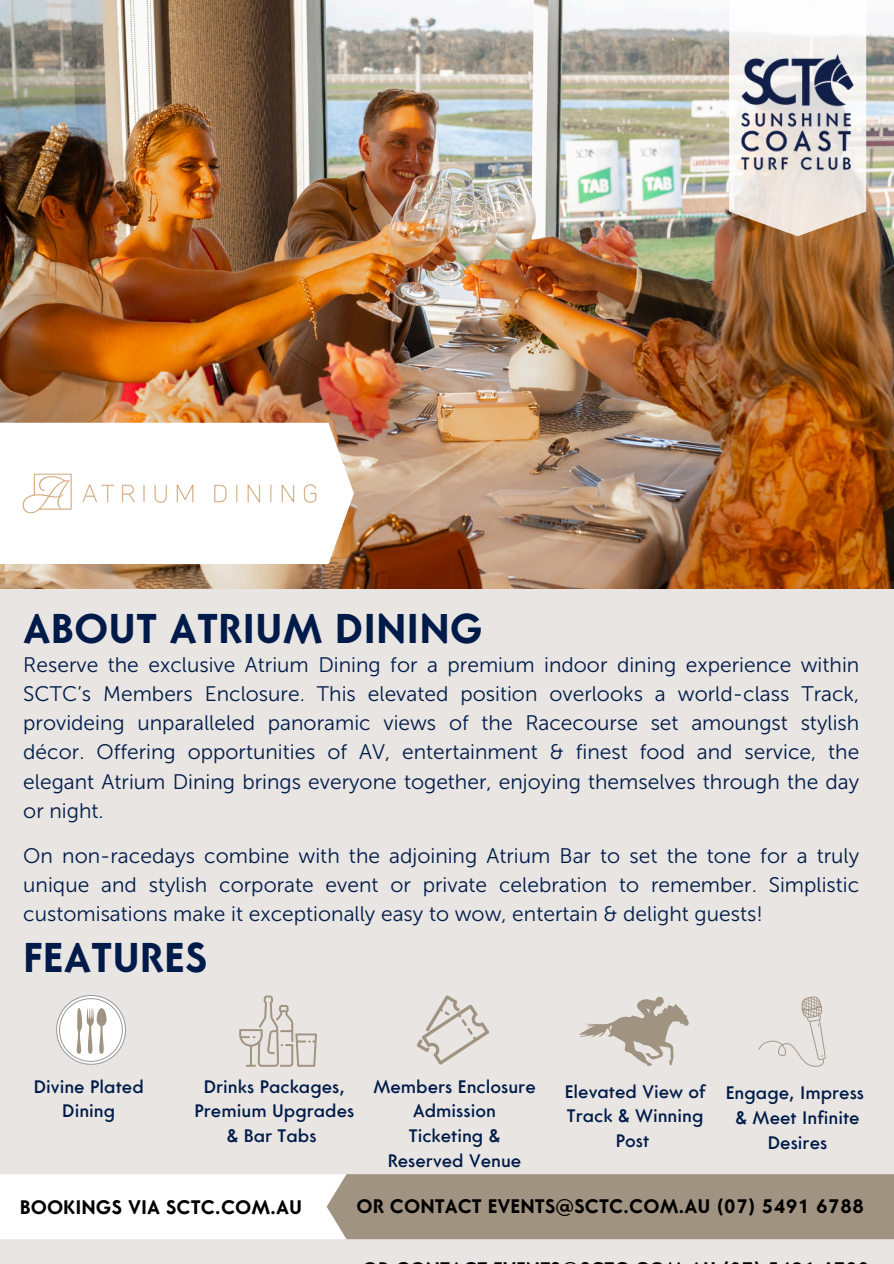
<style>
.page{position:relative;width:894px;height:1264px;background:#fff}
.page>*{position:absolute;margin:0;border:0;box-sizing:border-box;transform-origin:0 0}
.t1{font:700 41.25px "Core Sans G";color:#001b49}
.t2{font:21px/29px "Museo Sans 300";color:#001b49;text-align:justify}
.t3{font:700 19.5px "Core Sans G";color:#000}
.t4{font:500 18px/24.8px "Core Sans G";color:#001b49;text-align:center}
</style>
<div class="page">
<div style="left:0;top:0;width:893px;height:1263px;background:#e8e5e2"></div>
<div style="left:0;top:1174px;width:326px;height:65px;background:#fff"></div>
<div style="left:326px;top:1174px;width:567px;height:65px;background:#a19381"></div>
<img style="left:0;top:0;width:893px;height:588px">
<svg style="left:729px;top:0;width:137px;height:236px"></svg>
<img style="left:741px;top:53px;width:112px;height:117px">
<svg style="left:579px;top:996px;width:109px;height:70px"></svg>
<svg style="left:417px;top:995px;width:72px;height:69px"></svg>
<svg style="left:0;top:423px;width:354px;height:141px"></svg>
<svg style="left:56px;top:995px;width:70px;height:69px"></svg>
<svg style="left:239px;top:995px;width:78px;height:71px"></svg>
<div style="left:0;top:424px;width:354px;height:138px;background:#fff"></div>
<svg style="left:758px;top:996px;width:67px;height:70px"></svg>
<h1 class="t1" style="left:23px;top:612px;width:460px">ABOUT ATRIUM DINING</h1>
<h3 class="t2" style="left:23px;top:651px;width:837px">Reserve the exclusive Atrium Dining for a premium indoor dining experience within SCTC’s Members Enclosure. This elevated position overlooks a world-class Track, provideing unparalleled panoramic views of the Racecourse set amoungst stylish décor. Offering opportunities of AV, entertainment &amp; finest food and service, the elegant Atrium Dining brings everyone together, enjoying themselves through the day or night.</h3>
<h3 class="t2" style="left:23px;top:841px;width:837px">On non-racedays combine with the adjoining Atrium Bar to set the tone for a truly unique and stylish corporate event or private celebration to remember. Simplistic customisations make it exceptionally easy to wow, entertain &amp; delight guests!</h3>
<h1 class="t1" style="left:23px;top:941px;width:186px">FEATURES</h1>
<p class="t4" style="left:34px;top:1075px;width:111px">Divine Plated</p>
<p class="t4" style="left:62px;top:1100px;width:54px">Dining</p>
<p class="t4" style="left:194px;top:1075px;width:161px">Drinks Packages,<br>Premium Upgrades &amp; Bar Tabs</p>
<p class="t4" style="left:373px;top:1075px;width:164px">Members Enclosure<br>Admission<br>Ticketing &amp;<br>Reserved Venue</p>
<p class="t4" style="left:564px;top:1080px;width:142px">Elevated View of<br>Track &amp; Winning<br>Post</p>
<p class="t4" style="left:725px;top:1081px;width:140px">Engage, Impress</p>
<p class="t4" style="left:735px;top:1106px;width:125px">&amp; Meet Infinite<br>Desires</p>
<p class="t3" style="left:20px;top:1199px;width:284px">BOOKINGS VIA SCTC.COM.AU</p>
<p class="t3" style="left:356px;top:1198px;width:509px">OR CONTACT EVENTS@SCTC.COM.AU (07) 5491 6788</p>
</div>
